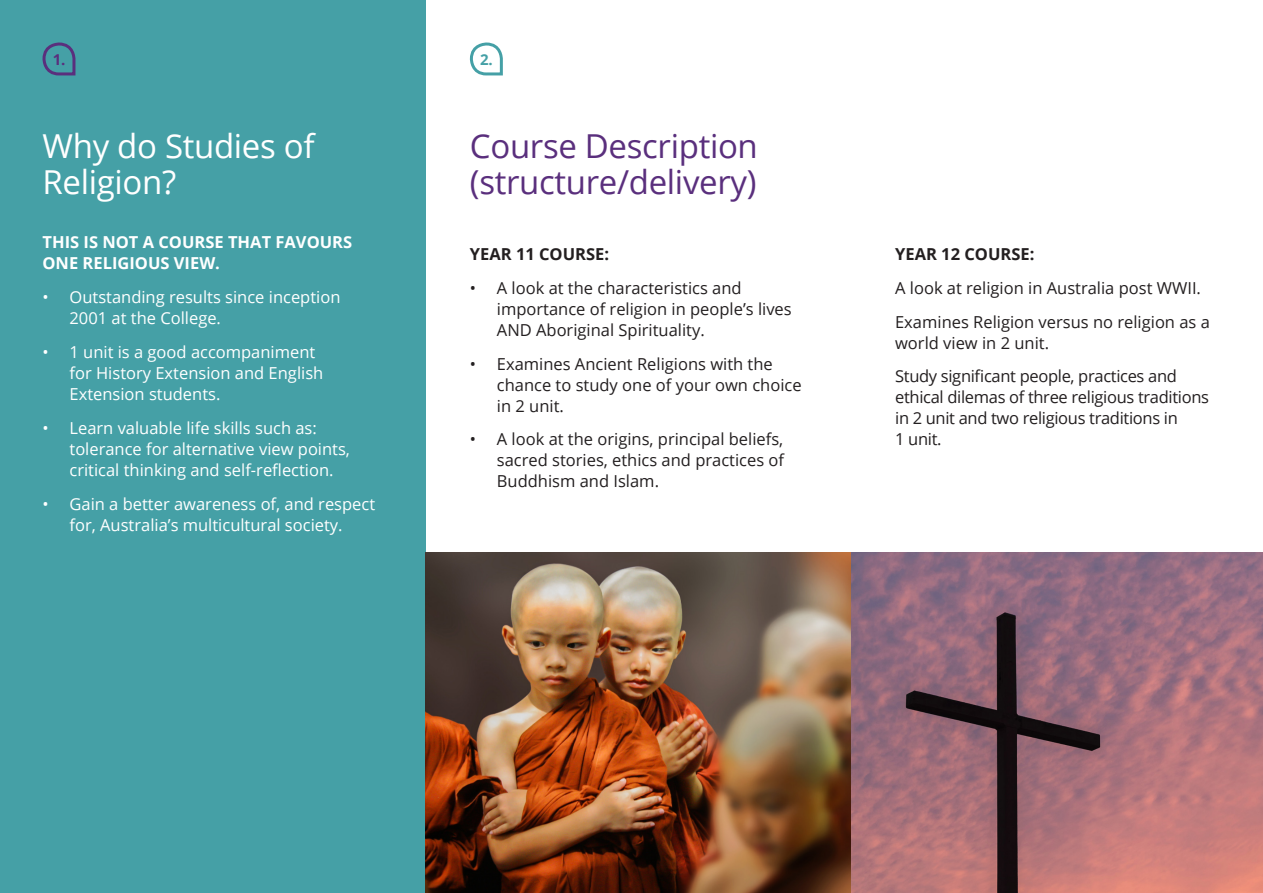
<style>
.page{position:relative;width:1263px;height:893px;background:#fff}
.page>*{position:absolute;margin:0;border:0;box-sizing:border-box;transform-origin:0 0}
.t1{font:33px/36px "Open Sans";letter-spacing:-.01em;color:#5a2f7d}
.t2{font:33px/36px "Open Sans";letter-spacing:-.01em;color:#fff}
.Body_Copy{font:16.5px/21px "Open Sans";color:#231f20}
.t3{font:16.5px/21px "Open Sans";color:#fff}
.Body_Copy-2{font:16.5px/21px "Open Sans";letter-spacing:-.02em;color:#231f20}
.Body_Copy-3{font:700 16.5px/21px "Open Sans";color:#fff}
.Body_Copy-4{font:700 16.5px "Open Sans";color:#231f20}
.t4{font:700 15px "Open Sans";color:#5a2f7d}
.t5{font:700 15px "Open Sans";color:#45a0a6}
</style>
<div class="page">
<div style="left:0;top:0;width:425px;height:893px;background:#45a0a6"></div>
<img style="left:425px;top:553px;width:838px;height:340px">
<svg style="left:469px;top:42px;width:34px;height:34px"></svg>
<svg style="left:42px;top:42px;width:34px;height:34px"></svg>
<p class="t4" style="left:53px;top:49px;width:14px">1.</p>
<p class="t5" style="left:480px;top:49px;width:14px">2.</p>
<h1 class="t2" style="left:43px;top:127px;width:274px">Why do Studies of<br>Religion?</h1>
<p class="Body_Copy-3" style="left:43px;top:232px;width:311px">THIS IS NOT A COURSE THAT FAVOURS<br>ONE RELIGIOUS VIEW.</p>
<p class="t3" style="left:70px;top:286px;width:272px;text-indent:-27px">• Outstanding results since inception<br>2001 at the College.</p>
<p class="t3" style="left:70px;top:341px;width:255px;text-indent:-27px">• 1 unit is a good accompaniment for History Extension and English<br>Extension students.</p>
<p class="t3" style="left:70px;top:417px;width:282px;text-indent:-27px">• Learn valuable life skills such as: tolerance for alternative view points, critical thinking and self-reflection.</p>
<p class="t3" style="left:43px;top:493px;width:334px;text-align:center">• Gain a better awareness of, and respect for, Australia’s multicultural society.</p>
<h1 class="t1" style="left:470px;top:127px;width:289px">Course Description (structure/delivery)</h1>
<p class="Body_Copy-4" style="left:470px;top:242px;width:141px">YEAR 11 COURSE:</p>
<p class="Body_Copy" style="left:497px;top:277px;width:296px;text-indent:-27px">• A look at the characteristics and importance of religion in people’s lives<br>AND Aboriginal Spirituality.</p>
<p class="Body_Copy" style="left:497px;top:353px;width:306px;text-indent:-27px">• Examines Ancient Religions with the chance to study one of your own choice in 2 unit.</p>
<p class="Body_Copy" style="left:497px;top:428px;width:289px;text-align:justify;text-indent:-27px">• A look at the origins, principal beliefs, sacred stories, ethics and practices of Buddhism and Islam.</p>
<p class="Body_Copy-4" style="left:895px;top:242px;width:141px">YEAR 12 COURSE:</p>
<p class="Body_Copy" style="left:895px;top:277px;width:307px">A look at religion in Australia post WWII.</p>
<p class="Body_Copy" style="left:895px;top:311px;width:316px">Examines Religion versus no religion as a world view in 2 unit.</p>
<p class="Body_Copy-2" style="left:895px;top:365px;width:315px">Study significant people, practices and ethical dilemas of three religious traditions in 2 unit and two religious traditions in<br>1 unit.</p>
</div>
